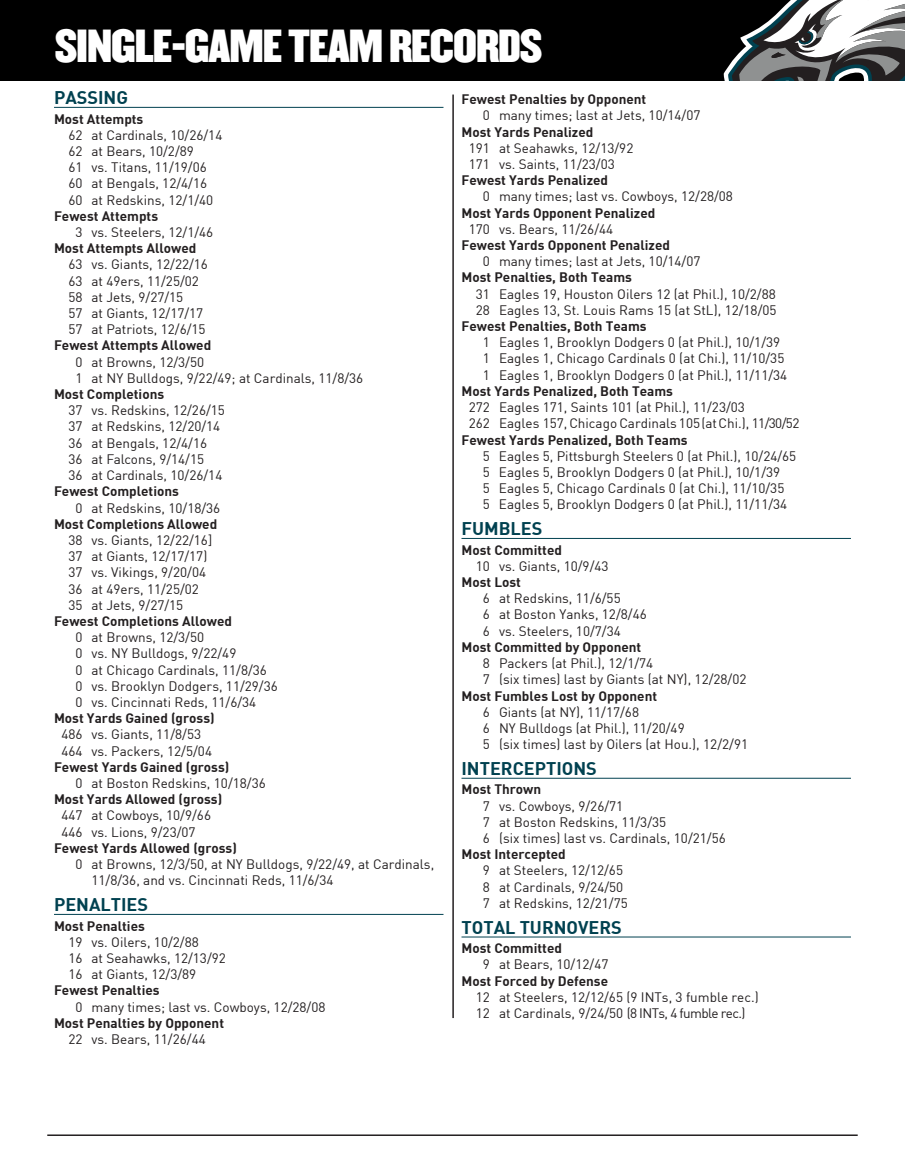
<style>
.page{position:relative;width:905px;height:1175px;background:#fff}
.page>*{position:absolute;margin:0;border:0;box-sizing:border-box;transform-origin:0 0}
.t1{font:40.5px "Champion HTF Middleweight";letter-spacing:-.025em;color:#fff}
.t2{font:700 18px "DIN";color:#004150}
.t3{font:13.5px/16.2px "DIN";color:#231f20}
.t4{font:700 13.5px "DIN";color:#231f20}
</style>
<div class="page">
<div style="left:0;top:0;width:904px;height:80px;background:#000"></div>
<svg style="left:723px;top:0;width:181px;height:80px"></svg>
<hr style="left:47px;top:1134px;width:810px;height:2px;background:#231f20">
<hr style="left:54px;top:107px;width:389px;height:1px;background:#004150">
<hr style="left:54px;top:914px;width:389px;height:1px;background:#004150">
<hr style="left:461px;top:538px;width:389px;height:1px;background:#004150">
<hr style="left:461px;top:778px;width:389px;height:1px;background:#004150">
<hr style="left:461px;top:936px;width:389px;height:1px;background:#004150">
<hr style="left:452px;top:94px;width:2px;height:924px;background:#231f20">
<h1 class="t1" style="left:55px;top:19px;width:489px">SINGLE-GAME TEAM RECORDS</h1>
<h2 class="t2" style="left:54px;top:86px;width:76px">PASSING</h2>
<p class="t4" style="left:54px;top:110px;width:91px">Most Attempts</p>
<p class="t3" style="left:68px;top:126px;width:155px">62 at Cardinals, 10/26/14<br>62 at Bears, 10/2/89<br>61 vs. Titans, 11/19/06<br>60 at Bengals, 12/4/16<br>60 at Redskins, 12/1/40</p>
<p class="t4" style="left:54px;top:207px;width:106px">Fewest Attempts</p>
<p class="t3" style="left:75px;top:224px;width:139px">3 vs. Steelers, 12/1/46</p>
<p class="t4" style="left:54px;top:239px;width:144px">Most Attempts Allowed</p>
<p class="t3" style="left:68px;top:256px;width:141px">63 vs. Giants, 12/22/16<br>63 at 49ers, 11/25/02<br>58 at Jets, 9/27/15<br>57 at Giants, 12/17/17<br>57 at Patriots, 12/6/15</p>
<p class="t4" style="left:54px;top:337px;width:159px">Fewest Attempts Allowed</p>
<p class="t3" style="left:75px;top:353px;width:289px">0 at Browns, 12/3/50<br>1 at NY Bulldogs, 9/22/49; at Cardinals, 11/8/36</p>
<p class="t4" style="left:54px;top:385px;width:112px">Most Completions</p>
<p class="t3" style="left:68px;top:402px;width:158px">37 vs. Redskins, 12/26/15<br>37 at Redskins, 12/20/14<br>36 at Bengals, 12/4/16<br>36 at Falcons, 9/14/15<br>36 at Cardinals, 10/26/14</p>
<p class="t4" style="left:54px;top:482px;width:126px">Fewest Completions</p>
<p class="t3" style="left:75px;top:499px;width:146px">0 at Redskins, 10/18/36</p>
<p class="t4" style="left:54px;top:515px;width:165px">Most Completions Allowed</p>
<p class="t3" style="left:68px;top:531px;width:145px">38 vs. Giants, 12/22/16]<br>37 at Giants, 12/17/17)<br>37 vs. Vikings, 9/20/04<br>36 at 49ers, 11/25/02<br>35 at Jets, 9/27/15</p>
<p class="t4" style="left:54px;top:612px;width:179px">Fewest Completions Allowed</p>
<p class="t3" style="left:75px;top:629px;width:204px">0 at Browns, 12/3/50<br>0 vs. NY Bulldogs, 9/22/49<br>0 at Chicago Cardinals, 11/8/36<br>0 vs. Brooklyn Dodgers, 11/29/36<br>0 vs. Cincinnati Reds, 11/6/34</p>
<p class="t4" style="left:54px;top:709px;width:162px">Most Yards Gained (gross)</p>
<p class="t3" style="left:61px;top:726px;width:152px">486 vs. Giants, 11/8/53<br>464 vs. Packers, 12/5/04</p>
<p class="t4" style="left:54px;top:758px;width:177px">Fewest Yards Gained (gross)</p>
<p class="t3" style="left:75px;top:774px;width:192px">0 at Boston Redskins, 10/18/36</p>
<p class="t4" style="left:54px;top:790px;width:170px">Most Yards Allowed (gross)</p>
<p class="t3" style="left:61px;top:807px;width:151px">447 at Cowboys, 10/9/66<br>446 vs. Lions, 9/23/07</p>
<p class="t4" style="left:54px;top:839px;width:184px">Fewest Yards Allowed (gross)</p>
<p class="t3" style="left:91px;top:855px;width:344px;text-indent:-16px">0 at Browns, 12/3/50, at NY Bulldogs, 9/22/49, at Cardinals,<br>11/8/36, and vs. Cincinnati Reds, 11/6/34</p>
<h2 class="t2" style="left:54px;top:893px;width:96px">PENALTIES</h2>
<p class="t4" style="left:54px;top:917px;width:92px">Most Penalties</p>
<p class="t3" style="left:68px;top:933px;width:159px">19 vs. Oilers, 10/2/88<br>16 at Seahawks, 12/13/92<br>16 at Giants, 12/3/89</p>
<p class="t4" style="left:54px;top:981px;width:107px">Fewest Penalties</p>
<p class="t3" style="left:75px;top:998px;width:251px">0 many times; last vs. Cowboys, 12/28/08</p>
<p class="t4" style="left:54px;top:1014px;width:172px">Most Penalties by Opponent</p>
<p class="t3" style="left:68px;top:1030px;width:139px">22 vs. Bears, 11/26/44</p>
<h1 class="t1" style="left:55px;top:19px;width:289px">BLANK TEMPLATE</h1>
<p class="t4" style="left:461px;top:90px;width:186px">Fewest Penalties by Opponent</p>
<p class="t3" style="left:483px;top:107px;width:219px">0 many times; last at Jets, 10/14/07</p>
<p class="t4" style="left:461px;top:123px;width:133px">Most Yards Penalized</p>
<p class="t3" style="left:469px;top:139px;width:166px">191 at Seahawks, 12/13/92<br>171 vs. Saints, 11/23/03</p>
<p class="t4" style="left:461px;top:171px;width:148px">Fewest Yards Penalized</p>
<p class="t3" style="left:483px;top:188px;width:251px">0 many times; last vs. Cowboys, 12/28/08</p>
<p class="t4" style="left:461px;top:204px;width:195px">Most Yards Opponent Penalized</p>
<p class="t3" style="left:469px;top:220px;width:146px">170 vs. Bears, 11/26/44</p>
<p class="t4" style="left:461px;top:236px;width:210px">Fewest Yards Opponent Penalized</p>
<p class="t3" style="left:483px;top:253px;width:219px">0 many times; last at Jets, 10/14/07</p>
<p class="t4" style="left:461px;top:269px;width:172px">Most Penalties, Both Teams</p>
<p class="t3" style="left:476px;top:285px;width:302px">31 Eagles 19, Houston Oilers 12 (at Phil.), 10/2/88<br>28 Eagles 13, St. Louis Rams 15 (at StL), 12/18/05</p>
<p class="t4" style="left:461px;top:317px;width:187px">Fewest Penalties, Both Teams</p>
<p class="t3" style="left:483px;top:334px;width:306px">1 Eagles 1, Brooklyn Dodgers 0 (at Phil.), 10/1/39<br>1 Eagles 1, Chicago Cardinals 0 (at Chi.), 11/10/35<br>1 Eagles 1, Brooklyn Dodgers 0 (at Phil.), 11/11/34</p>
<p class="t4" style="left:461px;top:382px;width:213px">Most Yards Penalized, Both Teams</p>
<p class="t3" style="left:469px;top:399px;width:332px">272 Eagles 171, Saints 101 (at Phil.), 11/23/03<br>262 Eagles 157,Chicago Cardinals 105(atChi.), 11/30/52</p>
<p class="t4" style="left:461px;top:431px;width:228px">Fewest Yards Penalized, Both Teams</p>
<p class="t3" style="left:483px;top:447px;width:315px">5 Eagles 5, Pittsburgh Steelers 0 (at Phil.), 10/24/65<br>5 Eagles 5, Brooklyn Dodgers 0 (at Phil.), 10/1/39<br>5 Eagles 5, Chicago Cardinals 0 (at Chi.), 11/10/35<br>5 Eagles 5, Brooklyn Dodgers 0 (at Phil.), 11/11/34</p>
<h2 class="t2" style="left:461px;top:517px;width:82px">FUMBLES</h2>
<p class="t4" style="left:461px;top:541px;width:102px">Most Committed</p>
<p class="t3" style="left:476px;top:557px;width:134px">10 vs. Giants, 10/9/43</p>
<p class="t4" style="left:461px;top:573px;width:61px">Most Lost</p>
<p class="t3" style="left:483px;top:590px;width:165px">6 at Redskins, 11/6/55<br>6 at Boston Yanks, 12/8/46<br>6 vs. Steelers, 10/7/34</p>
<p class="t4" style="left:461px;top:638px;width:181px">Most Committed by Opponent</p>
<p class="t3" style="left:483px;top:655px;width:265px">8 Packers (at Phil.), 12/1/74<br>7 (six times) last by Giants (at NY), 12/28/02</p>
<p class="t4" style="left:461px;top:687px;width:197px">Most Fumbles Lost by Opponent</p>
<p class="t3" style="left:483px;top:703px;width:266px">6 Giants (at NY), 11/17/68<br>6 NY Bulldogs (at Phil.), 11/20/49<br>5 (six times) last by Oilers (at Hou.), 12/2/91</p>
<h2 class="t2" style="left:461px;top:757px;width:137px">INTERCEPTIONS</h2>
<p class="t4" style="left:461px;top:780px;width:81px">Most Thrown</p>
<p class="t3" style="left:483px;top:797px;width:244px">7 vs. Cowboys, 9/26/71<br>7 at Boston Redskins, 11/3/35<br>6 (six times) last vs. Cardinals, 10/21/56</p>
<p class="t4" style="left:461px;top:845px;width:106px">Most Intercepted</p>
<p class="t3" style="left:483px;top:862px;width:146px">9 at Steelers, 12/12/65<br>8 at Cardinals, 9/24/50<br>7 at Redskins, 12/21/75</p>
<h2 class="t2" style="left:461px;top:915px;width:162px">TOTAL TURNOVERS</h2>
<p class="t4" style="left:461px;top:939px;width:102px">Most Committed</p>
<p class="t3" style="left:483px;top:956px;width:127px">9 at Bears, 10/12/47</p>
<p class="t4" style="left:461px;top:972px;width:148px">Most Forced by Defense</p>
<p class="t3" style="left:476px;top:988px;width:284px">12 at Steelers, 12/12/65 (9 INTs, 3 fumble rec.)<br>12 at Cardinals, 9/24/50 (8 INTs, 4 fumble rec.)</p>
</div>
